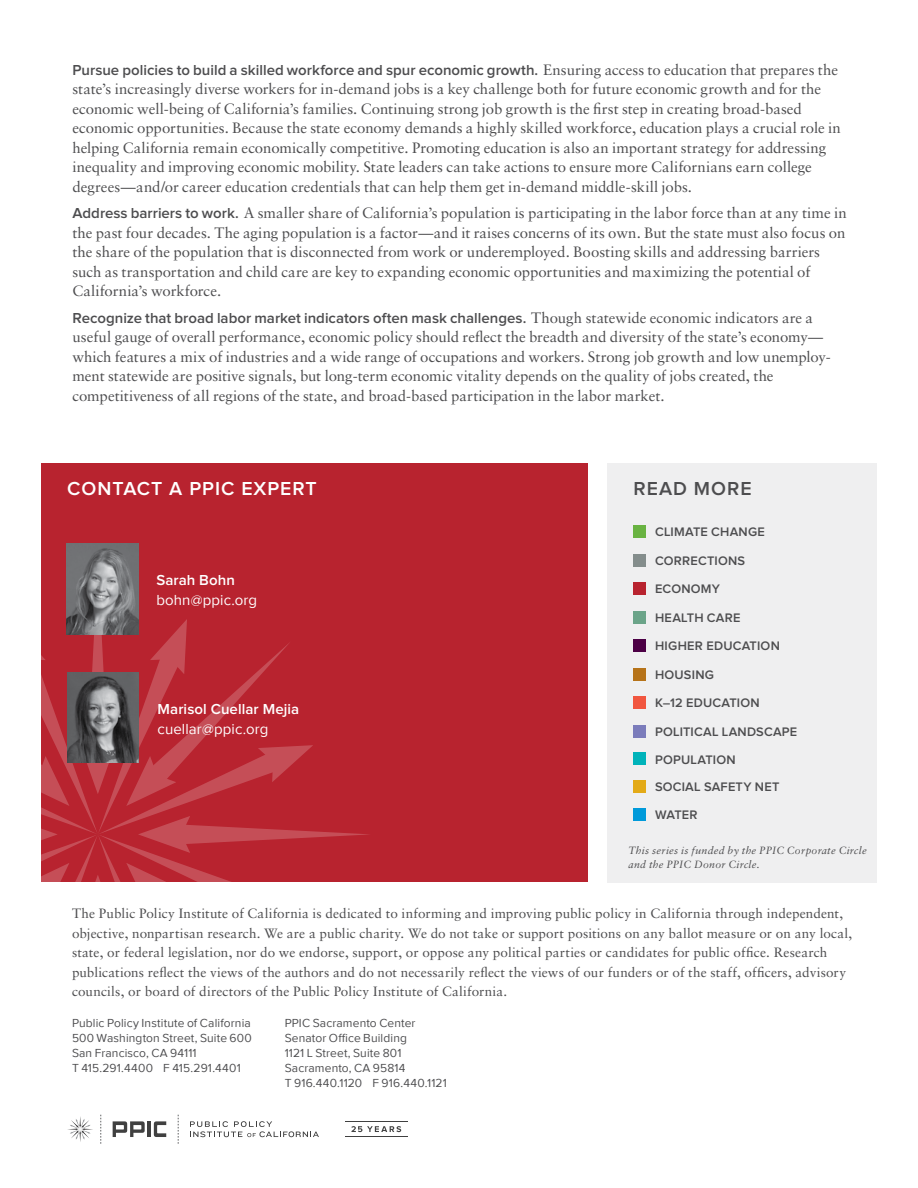
<style>
.page{position:relative;width:918px;height:1188px;background:#fff}
.page>*{position:absolute;margin:0;border:0;box-sizing:border-box;transform-origin:0 0}
.t1{font:600 19.5px "Proxima Nova";letter-spacing:.05em;color:#fff}
.t2{font:600 19.5px "Proxima Nova";letter-spacing:.05em;color:#4d4d4f}
.t3{font:15px/19.5px "Sabon";color:#4d4d4f}
.t4{font:600 15px "Proxima Nova";color:#4d4d4f}
.t5{font:15px "Proxima Nova";letter-spacing:.01em;color:#fff}
.t6{font:600 15px "Proxima Nova";letter-spacing:.005em;color:#fff}
.t7{font:13.5px/19.5px "Sabon";letter-spacing:.01em;color:#4d4d4f}
.t8{font:600 12.75px/27.5px "Proxima Nova";letter-spacing:.02em;color:#4d4d4f}
.t9{font:12px/15px "Proxima Nova";letter-spacing:.01em;color:#4d4d4f}
.t10{font:italic 10.5px/14.2px "Sabon";letter-spacing:.03em;color:#4d4d4f}
.s1{font-family:"Sabon";font-weight:400}
.s2{font-family:"Proxima Nova";font-weight:600}
</style>
<div class="page">
<div style="left:41px;top:463px;width:547px;height:418px;background:#b8232f"></div>
<svg style="left:41px;top:561px;width:328px;height:320px"></svg>
<div style="left:608px;top:463px;width:270px;height:419px;background:#efeff0"></div>
<div style="left:634px;top:525px;width:12px;height:13px;background:#69b342"></div>
<div style="left:634px;top:554px;width:12px;height:13px;background:#848d8c"></div>
<div style="left:634px;top:582px;width:12px;height:13px;background:#b8232f"></div>
<div style="left:634px;top:611px;width:12px;height:13px;background:#6ba489"></div>
<div style="left:634px;top:639px;width:12px;height:13px;background:#4c0045"></div>
<div style="left:634px;top:668px;width:12px;height:13px;background:#b67319"></div>
<div style="left:634px;top:696px;width:12px;height:13px;background:#f1563f"></div>
<div style="left:634px;top:725px;width:12px;height:12px;background:#7b7cbb"></div>
<div style="left:634px;top:752px;width:12px;height:13px;background:#00b3ba"></div>
<div style="left:634px;top:780px;width:12px;height:12px;background:#e3aa17"></div>
<div style="left:634px;top:808px;width:12px;height:13px;background:#009ada"></div>
<img style="left:67px;top:544px;width:71px;height:90px">
<img style="left:67px;top:673px;width:72px;height:90px">
<svg style="left:178px;top:1115px;width:1px;height:29px"></svg>
<svg style="left:101px;top:1115px;width:1px;height:29px"></svg>
<svg style="left:190px;top:1121px;width:129px;height:16px"></svg>
<svg style="left:67px;top:1116px;width:26px;height:26px"></svg>
<svg style="left:113px;top:1121px;width:32px;height:16px"></svg>
<hr style="left:148px;top:1121px;width:3px;height:16px;background:#000">
<svg style="left:154px;top:1121px;width:12px;height:16px"></svg>
<svg style="left:351px;top:1126px;width:50px;height:6px"></svg>
<hr style="left:345px;top:1121px;width:63px;height:1px;background:#000">
<hr style="left:345px;top:1137px;width:63px;height:1px;background:#000">
<p class="t4" style="left:72px;top:63px;width:767px">Pursue policies to build a skilled workforce and spur economic growth. <span class="s1">Ensuring access to education that prepares the</span></p>
<p class="t3" style="left:72px;top:79px;width:770px">state’s increasingly diverse workers for in-demand jobs is a key challenge both for future economic growth and for the economic well-being of California’s families. Continuing strong job growth is the first step in creating broad-based economic opportunities. Because the state economy demands a highly skilled workforce, education plays a crucial role in helping California remain economically competitive. Promoting education is also an important strategy for addressing inequality and improving economic mobility. State leaders can take actions to ensure more Californians earn college degrees—and/or career education credentials that can help them get in-demand middle-skill jobs.</p>
<p class="t3" style="left:72px;top:203px;width:776px"><span class="s2">Address barriers to work.</span> A smaller share of California’s population is participating in the labor force than at any time in the past four decades. The aging population is a factor—and it raises concerns of its own. But the state must also focus on the share of the population that is disconnected from work or underemployed. Boosting skills and addressing barriers such as transportation and child care are key to expanding economic opportunities and maximizing the potential of California’s workforce.</p>
<p class="t4" style="left:72px;top:311px;width:742px">Recognize that broad labor market indicators often mask challenges. <span class="s1">Though statewide economic indicators are a</span></p>
<p class="t3" style="left:72px;top:327px;width:760px">useful gauge of overall performance, economic policy should reflect the breadth and diversity of the state’s economy— which features a mix of industries and a wide range of occupations and workers. Strong job growth and low unemploy&shy;ment statewide are positive signals, but long-term economic vitality depends on the quality of jobs created, the competitiveness of all regions of the state, and broad-based participation in the labor market.</p>
<h1 class="t1" style="left:67px;top:479px;width:251px">CONTACT A PPIC EXPERT</h1>
<p class="t6" style="left:156px;top:573px;width:80px">Sarah Bohn</p>
<p class="t5" style="left:156px;top:588px;width:102px">bohn@ppic.org</p>
<p class="t6" style="left:158px;top:702px;width:143px">Marisol Cuellar Mejia</p>
<p class="t5" style="left:158px;top:718px;width:112px">cuellar@ppic.org</p>
<h1 class="t2" style="left:634px;top:479px;width:120px">READ MORE</h1>
<p class="t8" style="left:655px;top:519px;width:111px">CLIMATE CHANGE</p>
<p class="t8" style="left:655px;top:547px;width:92px">CORRECTIONS</p>
<p class="t8" style="left:655px;top:576px;width:67px">ECONOMY</p>
<p class="t8" style="left:655px;top:604px;width:87px">HEALTH CARE</p>
<p class="t8" style="left:655px;top:633px;width:126px">HIGHER EDUCATION</p>
<p class="t8" style="left:655px;top:661px;width:61px">HOUSING</p>
<p class="t8" style="left:655px;top:690px;width:106px">K–12 EDUCATION</p>
<p class="t8" style="left:655px;top:718px;width:144px">POLITICAL LANDSCAPE</p>
<p class="t8" style="left:655px;top:747px;width:126px">POPULATION<br>SOCIAL SAFETY NET<br>WATER</p>
<p class="t10" style="left:629px;top:843px;width:240px">This series is funded by the PPIC Corporate Circle and the PPIC Donor Circle.</p>
<p class="t7" style="left:72px;top:904px;width:782px">The Public Policy Institute of California is dedicated to informing and improving public policy in California through independent, objective, nonpartisan research. We are a public charity. We do not take or support positions on any ballot measure or on any local, state, or federal legislation, nor do we endorse, support, or oppose any political parties or candidates for public office. Research publications reflect the views of the authors and do not necessarily reflect the views of our funders or of the staff, officers, advisory councils, or board of directors of the Public Policy Institute of California.</p>
<p class="t9" style="left:72px;top:1015px;width:181px">Public Policy Institute of California<br>500 Washington Street, Suite 600<br>San Francisco, CA 94111<br>T 415.291.4400 F 415.291.4401</p>
<p class="t9" style="left:285px;top:1015px;width:164px">PPIC Sacramento Center<br>Senator Office Building<br>1121 L Street, Suite 801<br>Sacramento, CA 95814<br>T 916.440.1120 F 916.440.1121</p>
</div>
